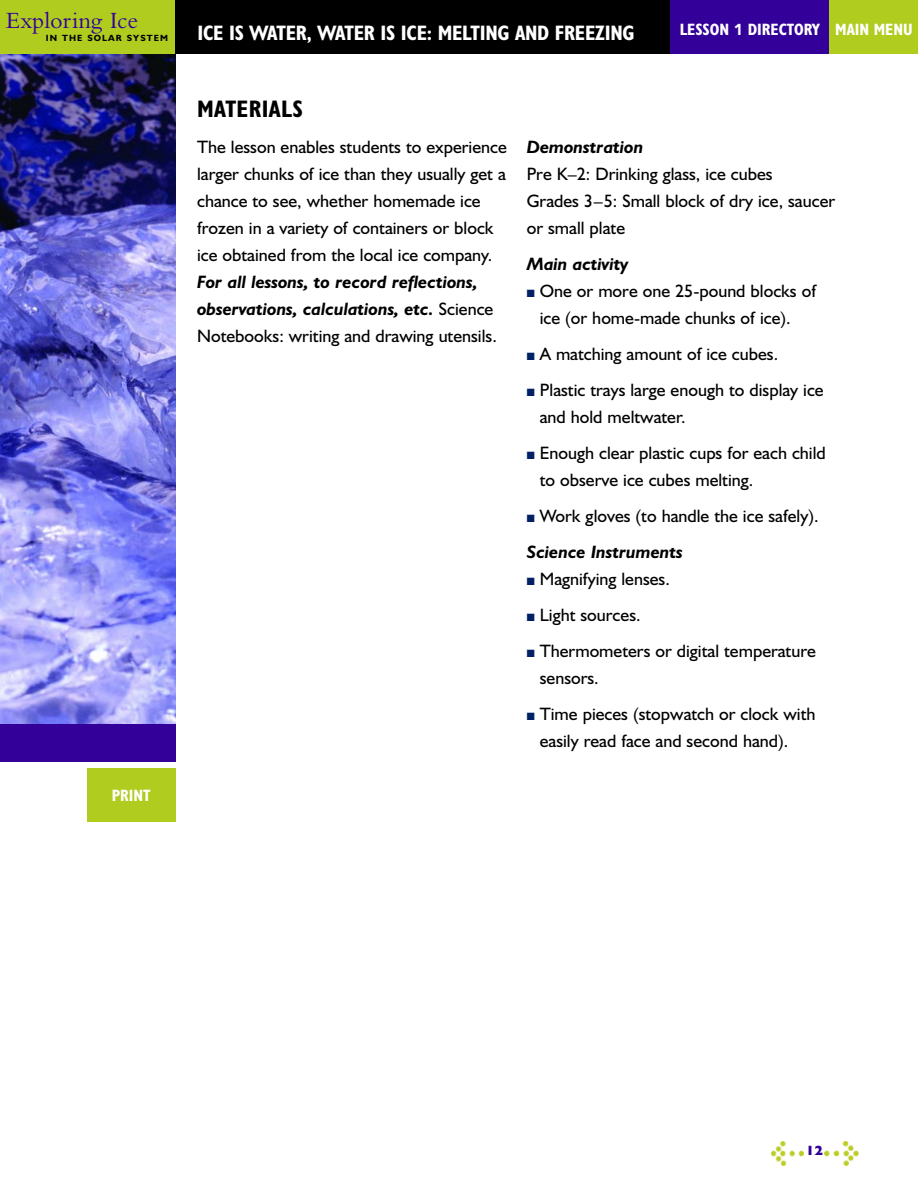
<style>
.page{position:relative;width:918px;height:1188px;background:#fff}
.page>*{position:absolute;margin:0;border:0;box-sizing:border-box;transform-origin:0 0}
.t1{font:24.3px "Bembo";color:#309}
.t2{font:700 condensed 24px "Humanist 521 BT";letter-spacing:.015em;color:#000}
.t3{font:700 condensed 21px "Humanist 521 BT";letter-spacing:-.01em;color:#fff}
.t4{font:18px/27px "Humanist 521 BT";color:#000}
.t5{font:italic 700 18px/27px "Humanist 521 BT";color:#000}
.t6{font:700 condensed 16.5px "Humanist 521 BT";color:#fff}
.t7{font:800 13.5px "Humanist 521 BT";color:#309}
.t8{font:700 9px "Humanist 521 BT";letter-spacing:.125em;color:#000}
.s1{font-family:"Avenir";font-weight:900;font-stretch:normal;font-size:15.75px}
.s2{font-weight:400;font-style:normal}
.s3{color:#012166}
.s4{font-weight:700;font-style:italic}
</style>
<div class="page">
<img style="left:0;top:54px;width:176px;height:670px">
<div style="left:0;top:0;width:178px;height:54px;background:#afcc1f"></div>
<div style="left:175px;top:0;width:497px;height:54px;background:#000"></div>
<div style="left:0;top:724px;width:176px;height:37px;background:#309"></div>
<div style="left:671px;top:0;width:159px;height:54px;background:#309"></div>
<div style="left:830px;top:0;width:88px;height:54px;background:#afcc1f"></div>
<div style="left:87px;top:768px;width:89px;height:54px;background:#afcc1f"></div>
<img style="left:825px;top:1141px;width:34px;height:25px">
<img style="left:771px;top:1141px;width:33px;height:24px">
<h1 class="t1" style="left:6px;top:12px;width:134px">Exploring Ice</h1>
<p class="t8" style="left:46px;top:35px;width:124px">IN THE SOLAR SYSTEM</p>
<p class="t6" style="left:112px;top:790px;width:40px">PRINT</p>
<p class="t3" style="left:197px;top:25px;width:439px">ICE IS WATER, WATER IS ICE: MELTING AND FREEZING</p>
<h2 class="t2" style="left:197px;top:101px;width:107px">MATERIALS</h2>
<p class="t6" style="left:680px;top:24px;width:234px">LESSON <span class="s1">1</span> DIRECTORY MAIN MENU</p>
<p class="t4" style="left:197px;top:135px;width:311px">The lesson enables students to experience larger chunks of ice than they usually get a chance to see, whether homemade ice frozen in a variety of containers or block ice obtained from the local ice company.</p>
<p class="t5" style="left:197px;top:270px;width:301px">For all lessons, to record reflections, observations, calculations, etc. <span class="s2">Science<br>Notebooks: writing and drawing utensils.</span></p>
<p class="t5" style="left:527px;top:135px;width:118px">Demonstration</p>
<p class="t4" style="left:527px;top:162px;width:310px">Pre K–2: Drinking glass, ice cubes<br>Grades 3–5: Small block of dry ice, saucer or small plate</p>
<p class="t5" style="left:527px;top:252px;width:103px">Main activity</p>
<p class="t4" style="left:540px;top:279px;width:278px;text-indent:-13px"><span class="s3">■</span> One or more one 25-pound blocks of ice (or home-made chunks of ice).</p>
<p class="t4" style="left:527px;top:342px;width:253px"><span class="s3">■</span> A matching amount of ice cubes.</p>
<p class="t4" style="left:540px;top:378px;width:285px;text-indent:-13px"><span class="s3">■</span> Plastic trays large enough to display ice and hold meltwater.</p>
<p class="t4" style="left:540px;top:441px;width:288px;text-indent:-13px"><span class="s3">■</span> Enough clear plastic cups for each child to observe ice cubes melting.</p>
<p class="t4" style="left:527px;top:500px;width:293px;line-height:36px"><span class="s3">■</span> Work gloves (to handle the ice safely).<br><span class="s4">Science Instruments</span></p>
<p class="t4" style="left:527px;top:567px;width:145px"><span class="s3">■</span> Magnifying lenses.</p>
<p class="t4" style="left:527px;top:603px;width:115px"><span class="s3">■</span> Light sources.</p>
<p class="t4" style="left:540px;top:639px;width:278px;text-indent:-13px"><span class="s3">■</span> Thermometers or digital temperature sensors.</p>
<p class="t4" style="left:540px;top:702px;width:277px;text-indent:-13px"><span class="s3">■</span> Time pieces (stopwatch or clock with easily read face and second hand).</p>
<p class="t7" style="left:806px;top:1146px;width:19px">12</p>
</div>
